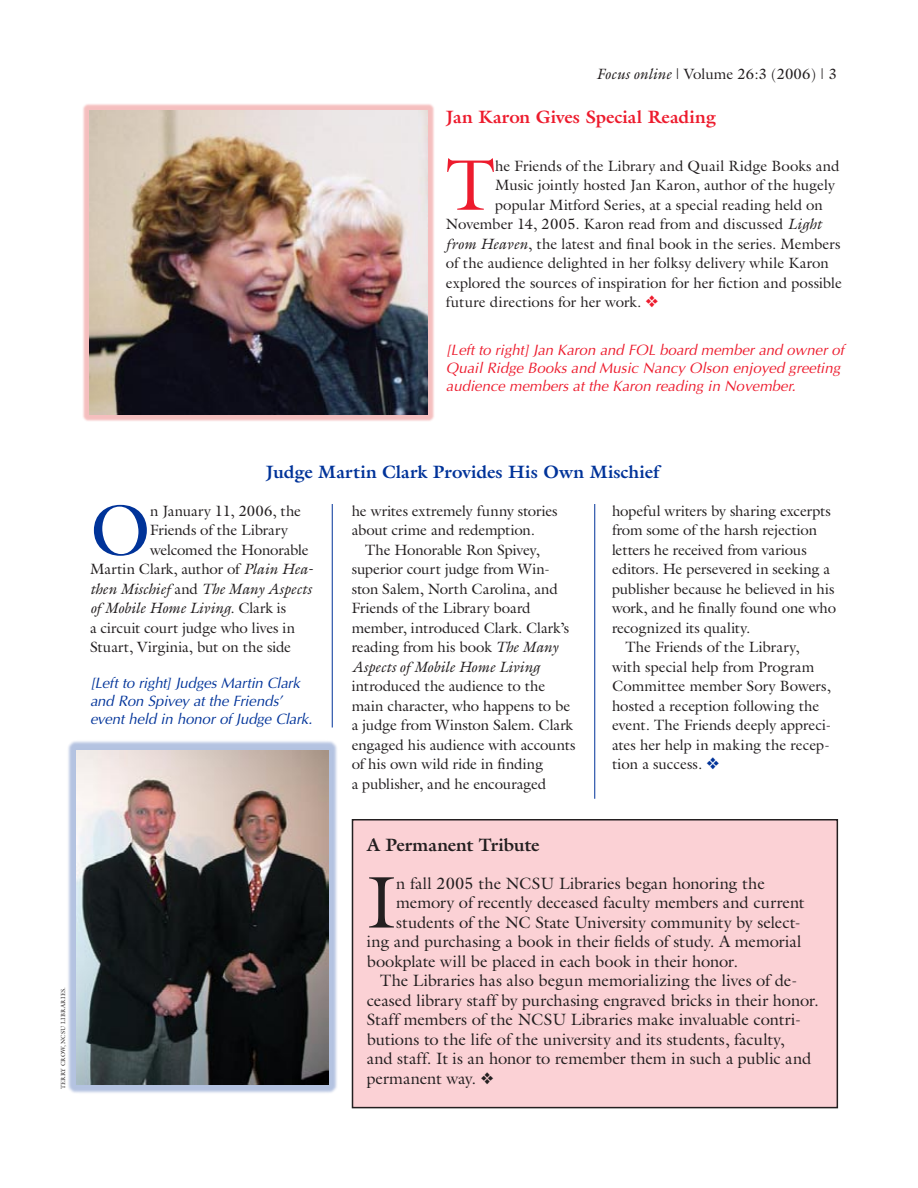
<style>
.page{position:relative;width:918px;height:1188px;background:#fff}
.page>*{position:absolute;margin:0;border:0;box-sizing:border-box;transform-origin:0 0}
.t1{font:73.8px "Galliard";color:#231f20}
.t2{font:72.3px "Galliard";color:#ed1b2d}
.t3{font:72.3px "Galliard";color:#039}
.t4{font:700 18px "Galliard";letter-spacing:.005em;color:#039}
.t5{font:700 18px "Galliard";color:#ed1b2d}
.t6{font:700 18px "Galliard";letter-spacing:-.015em;color:#231f20}
.t7{font:16.5px "Galliard";letter-spacing:-.005em;color:#231f20}
.t8{font:15px/19.5px "Galliard";letter-spacing:-.005em;color:#231f20}
.t9{font:italic 15px/18px "Optima";color:#ed1b2d}
.t10{font:italic 15px/18px "Optima";letter-spacing:-.01em;color:#039}
.t11{font:italic 15px "Galliard";color:#231f20}
.t12{font:6px "Galliard";letter-spacing:.035em;color:#231f20}
.s1{font-style:italic}
.s2{color:#ed1b2d}
.s3{color:#039}
.s4{font-style:normal}
</style>
<div class="page">
<div style="left:81px;top:103px;width:355px;height:320px;background:#df2727;opacity:.3"></div>
<img style="left:89px;top:110px;width:339px;height:305px">
<div style="left:66px;top:740px;width:273px;height:355px;background:#039;opacity:.3"></div>
<img style="left:76px;top:750px;width:252px;height:334px">
<div style="left:352px;top:820px;width:485px;height:288px;background:#fbd1d5"></div>
<div style="left:352px;top:819px;width:486px;height:289px;border:2px solid #231f20"></div>
<hr style="left:332px;top:504px;width:1px;height:224px;background:#039">
<hr style="left:594px;top:504px;width:1px;height:295px;background:#039">
<p class="t8" style="left:596px;top:64px;width:230px"><span class="s1">Focus online</span> | Volume 26:3 (2006) |</p>
<p class="t5" style="left:446px;top:105px;width:272px">Jan Karon Gives Special Reading</p>
<h2 class="t2" style="left:446px;top:139px;width:51px">T</h2>
<p class="t8" style="left:495px;top:156px;width:346px">he Friends of the Library and Quail Ridge Books and</p>
<p class="t8" style="left:495px;top:175px;width:342px">Music jointly hosted Jan Karon, author of the hugely</p>
<p class="t8" style="left:495px;top:195px;width:329px">popular Mitford Series, at a special reading held on</p>
<p class="t8" style="left:446px;top:214px;width:377px">November 14, 2005. Karon read from and discussed <span class="s1">Light</span></p>
<p class="t8" style="left:446px;top:234px;width:396px"><span class="s1">from Heaven</span>, the latest and final book in the series. Members</p>
<p class="t8" style="left:446px;top:253px;width:384px">of the audience delighted in her folksy delivery while Karon</p>
<p class="t8" style="left:446px;top:273px;width:398px">explored the sources of inspiration for her fiction and possible</p>
<p class="t8" style="left:446px;top:292px;width:214px">future directions for her work. <span class="s2">❖</span></p>
<p class="t9" style="left:446px;top:341px;width:400px">[Left to right] Jan Karon and FOL board member and owner of<br>Quail Ridge Books and Music Nancy Olson enjoyed greeting audience members at the Karon reading in November.</p>
<p class="t12" style="left:59px;top:1089px;width:104px;rotate:-90deg">Terry Crow, NCSU Libraries.</p>
<p class="t4" style="left:266px;top:460px;width:395px">Judge Martin Clark Provides His Own Mischief</p>
<p class="t8" style="left:352px;top:501px;width:207px">he writes extremely funny stories about crime and redemption.</p>
<p class="t8" style="left:352px;top:540px;width:219px;text-indent:14px">The Honorable Ron Spivey, superior court judge from Win&shy;ston Salem, North Carolina, and<br>Friends of the Library board member, introduced Clark. Clark’s reading from his book <span class="s1">The Many<br>Aspects of Mobile Home Living</span></p>
<p class="t8" style="left:352px;top:676px;width:225px">introduced the audience to the main character, who happens to be a judge from Winston Salem. Clark engaged his audience with accounts of his own wild ride in finding<br>a publisher, and he encouraged</p>
<h2 class="t3" style="left:90px;top:484px;width:62px">O</h2>
<p class="t8" style="left:150px;top:501px;width:153px">n January 11, 2006, the</p>
<p class="t8" style="left:612px;top:501px;width:220px">hopeful writers by sharing excerpts</p>
<p class="t8" style="left:612px;top:520px;width:207px">from some of the harsh rejection</p>
<p class="t8" style="left:612px;top:540px;width:196px">letters he received from various</p>
<p class="t8" style="left:612px;top:559px;width:220px">editors. He persevered in seeking a</p>
<p class="t8" style="left:612px;top:579px;width:224px">publisher because he believed in his</p>
<p class="t8" style="left:612px;top:598px;width:226px">work, and he finally found one who</p>
<p class="t8" style="left:612px;top:618px;width:140px">recognized its quality.</p>
<p class="t8" style="left:626px;top:637px;width:176px">The Friends of the Library,</p>
<p class="t8" style="left:612px;top:657px;width:204px">with special help from Program</p>
<p class="t8" style="left:612px;top:676px;width:220px">Committee member Sory Bowers,</p>
<p class="t8" style="left:612px;top:696px;width:209px">hosted a reception following the</p>
<p class="t8" style="left:612px;top:715px;width:221px">event. The Friends deeply appreci-</p>
<p class="t8" style="left:612px;top:735px;width:219px">ates her help in making the recep-</p>
<p class="t8" style="left:612px;top:754px;width:109px">tion a success. <span class="s3">❖</span></p>
<p class="t8" style="left:150px;top:520px;width:140px">Friends of the Library</p>
<p class="t8" style="left:150px;top:540px;width:160px">welcomed the Honorable</p>
<p class="t8" style="left:90px;top:559px;width:225px">Martin Clark, author of <span class="s1">Plain Hea-</span></p>
<p class="t11" style="left:90px;top:579px;width:223px">then Mischief <span class="s4">and</span> The Many Aspects</p>
<p class="t11" style="left:90px;top:599px;width:198px">of Mobile Home Living<span class="s4">. Clark is</span></p>
<p class="t8" style="left:90px;top:618px;width:207px">a circuit court judge who lives in</p>
<p class="t8" style="left:90px;top:637px;width:203px">Stuart, Virginia, but on the side</p>
<p class="t10" style="left:90px;top:674px;width:224px">[Left to right] Judges Martin Clark and Ron Spivey at the Friends’ event held in honor of Judge Clark.</p>
<p class="t6" style="left:367px;top:833px;width:174px">A Permanent Tribute</p>
<h1 class="t1" style="left:367px;top:856px;width:31px">I</h1>
<p class="t7" style="left:396px;top:872px;width:370px">n fall 2005 the NCSU Libraries began honoring the</p>
<p class="t7" style="left:396px;top:892px;width:410px">memory of recently deceased faculty members and current</p>
<p class="t7" style="left:396px;top:911px;width:406px">students of the NC State University community by select-</p>
<p class="t7" style="left:367px;top:931px;width:436px">ing and purchasing a book in their fields of study. A memorial</p>
<p class="t7" style="left:367px;top:950px;width:373px">bookplate will be placed in each book in their honor.</p>
<p class="t7" style="left:380px;top:970px;width:419px">The Libraries has also begun memorializing the lives of de-</p>
<p class="t7" style="left:367px;top:989px;width:454px">ceased library staff by purchasing engraved bricks in their honor.</p>
<p class="t7" style="left:367px;top:1009px;width:436px">Staff members of the NCSU Libraries make invaluable contri-</p>
<p class="t7" style="left:367px;top:1028px;width:420px">butions to the life of the university and its students, faculty,</p>
<p class="t7" style="left:367px;top:1048px;width:446px">and staff. It is an honor to remember them in such a public and</p>
<p class="t7" style="left:367px;top:1067px;width:129px">permanent way. ❖</p>
</div>
